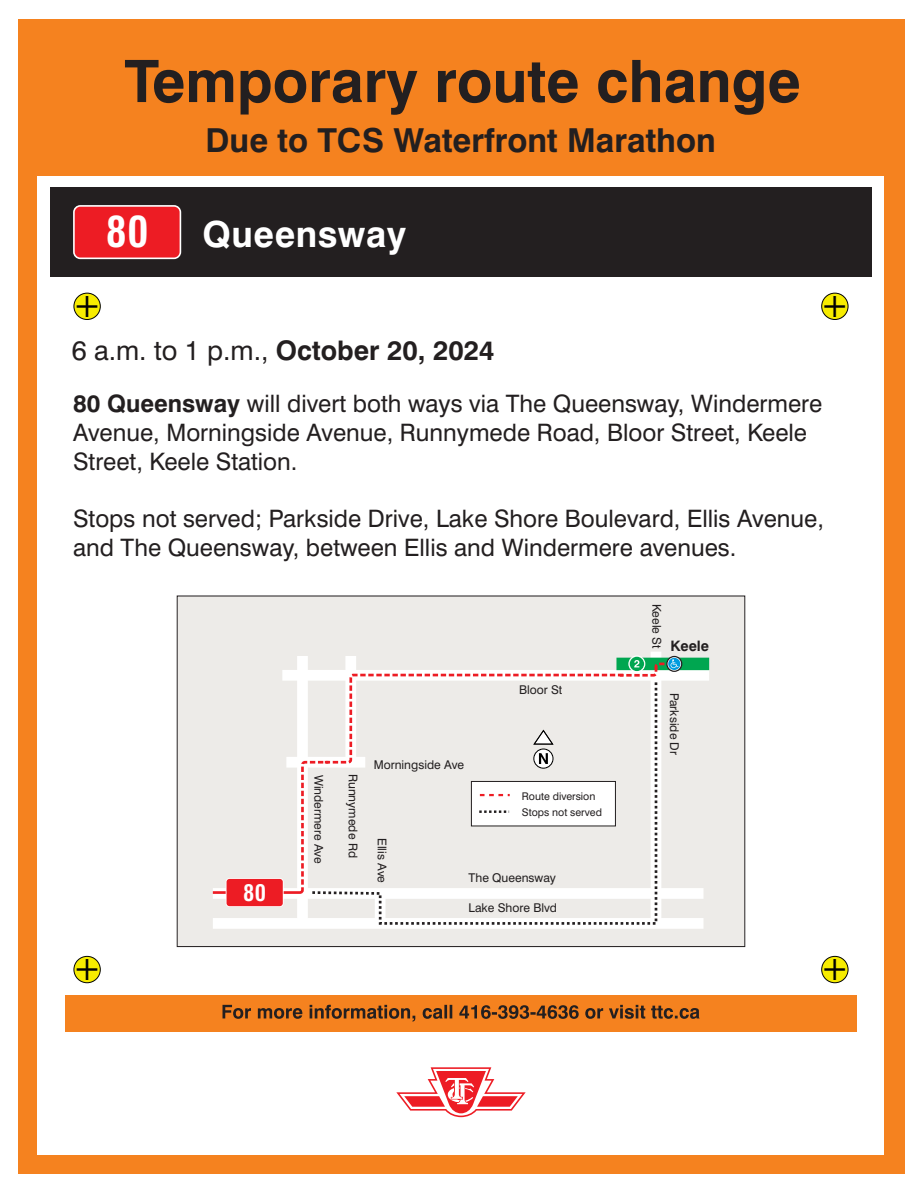
<style>
.page{position:relative;width:922px;height:1192px;background:#fff}
.page>*{position:absolute;margin:0;border:0;box-sizing:border-box;transform-origin:0 0}
.t1{font:700 58.5px "Swiss 721 BT";color:#231f20}
.t2{font:700 condensed 41.85px "Swiss 721 BT";color:#fff}
.t3{font:700 36px "Swiss 721 BT";letter-spacing:.015em;color:#fff}
.t4{font:condensed 35.25px "Swiss 721 BT";color:#020203}
.t5{font:700 33px "Swiss 721 BT";color:#231f20}
.t6{font:700 27px "Swiss 721 BT";color:#231f20}
.t7{font:24px/28.8px "Swiss 721 BT";color:#231f20}
.t8{font:700 condensed 22.5px "Swiss 721 BT";color:#fff}
.t9{font:700 14.4px "Swiss 721 BT";color:#231f20}
.t10{font:12px "Swiss 721 BT";color:#231f20}
.t11{font:10.5px/15.5px "Swiss 721 BT";color:#231f20}
.s1{font-weight:400}
.s2{font-weight:700}
</style>
<div class="page">
<div style="left:18px;top:19px;width:885px;height:1153px;background:#f5821f"></div>
<div style="left:38px;top:176px;width:845px;height:977px;background:#fff"></div>
<div style="left:50px;top:187px;width:821px;height:90px;background:#231f20"></div>
<div style="left:65px;top:994px;width:791px;height:37px;background:#f5821f"></div>
<div style="left:820px;top:293px;width:28px;height:27px;background:#f7ec00;border:1px solid #020203;border-radius:50%"></div>
<div style="left:73px;top:293px;width:28px;height:27px;background:#f7ec00;border:1px solid #020203;border-radius:50%"></div>
<svg style="left:222px;top:1004px;width:477px;height:17px"></svg>
<svg style="left:396px;top:1067px;width:130px;height:51px"></svg>
<svg style="left:73px;top:205px;width:108px;height:54px"></svg>
<div style="left:75px;top:207px;width:104px;height:50px;background:#ed1c24;border-radius:6px"></div>
<div style="left:820px;top:955px;width:28px;height:27px;background:#f7ec00;border:1px solid #020203;border-radius:50%"></div>
<div style="left:73px;top:955px;width:28px;height:27px;background:#f7ec00;border:1px solid #020203;border-radius:50%"></div>
<div style="left:176px;top:595px;width:569px;height:351px;background:#edebe8"></div>
<div style="left:282px;top:669px;width:426px;height:11px;background:#fff"></div>
<div style="left:650px;top:651px;width:11px;height:272px;background:#fff"></div>
<div style="left:345px;top:655px;width:11px;height:107px;background:#fff"></div>
<div style="left:297px;top:655px;width:11px;height:268px;background:#fff"></div>
<div style="left:213px;top:887px;width:490px;height:11px;background:#fff"></div>
<div style="left:213px;top:917px;width:490px;height:11px;background:#fff"></div>
<svg style="left:308px;top:894px;width:350px;height:31px"></svg>
<svg style="left:225px;top:877px;width:58px;height:29px"></svg>
<div style="left:226px;top:878px;width:56px;height:27px;background:#ed1c24;border-radius:3px"></div>
<div style="left:616px;top:657px;width:92px;height:13px;background:#00a650"></div>
<svg style="left:628px;top:655px;width:16px;height:16px"></svg>
<svg style="left:629px;top:656px;width:14px;height:15px"></svg>
<svg style="left:666px;top:655px;width:16px;height:16px"></svg>
<svg style="left:668px;top:657px;width:12px;height:12px"></svg>
<svg style="left:210px;top:659px;width:468px;height:235px"></svg>
<h1 class="t1" style="left:124px;top:58px;width:677px">Temporary route change</h1>
<h2 class="t2" style="left:106px;top:215px;width:44px">80</h2>
<h3 class="t5" style="left:205px;top:127px;width:511px">Due to TCS Waterfront Marathon</h3>
<h3 class="t3" style="left:202px;top:219px;width:205px">Queensway</h3>
<h3 class="t4" style="left:72px;top:290px;width:31px">+</h3>
<h3 class="t4" style="left:819px;top:290px;width:31px">+</h3>
<p class="t6" style="left:72px;top:339px;width:424px"><span class="s1">6 a.m. to 1 p.m.,</span> October 20, 2024</p>
<p class="t7" style="left:73px;top:391px;width:750px"><span class="s2">80 Queensway</span> will divert both ways via The Queensway, Windermere<br>Avenue, Morningside Avenue, Runnymede Road, Bloor Street, Keele<br>Street, Keele Station.</p>
<p class="t7" style="left:73px;top:506px;width:752px">Stops not served; Parkside Drive, Lake Shore Boulevard, Ellis Avenue, and The Queensway, between Ellis and Windermere avenues.</p>
<p class="t8" style="left:243px;top:883px;width:24px">80</p>
<p class="t10" style="left:518px;top:684px;width:45px">Bloor St</p>
<p class="t10" style="left:323px;top:774px;width:91px;rotate:90deg">Windermere Ave</p>
<p class="t10" style="left:358px;top:773px;width:85px;rotate:90deg">Runnymede Rd</p>
<p class="t10" style="left:373px;top:760px;width:92px">Morningside Ave</p>
<p class="t11" style="left:521px;top:789px;width:82px">Route diversion<br>Stops not served</p>
<p class="t10" style="left:387px;top:837px;width:47px;rotate:90deg">Ellis Ave</p>
<p class="t10" style="left:468px;top:873px;width:89px">The Queensway</p>
<p class="t10" style="left:468px;top:903px;width:90px">Lake Shore Blvd</p>
<p class="t10" style="left:661px;top:603px;width:46px;rotate:90deg">Keele St</p>
<p class="t9" style="left:670px;top:640px;width:40px">Keele</p>
<p class="t10" style="left:679px;top:692px;width:64px;rotate:90deg">Parkside Dr</p>
<h3 class="t4" style="left:72px;top:952px;width:31px">+</h3>
<h3 class="t4" style="left:819px;top:952px;width:31px">+</h3>
</div>
